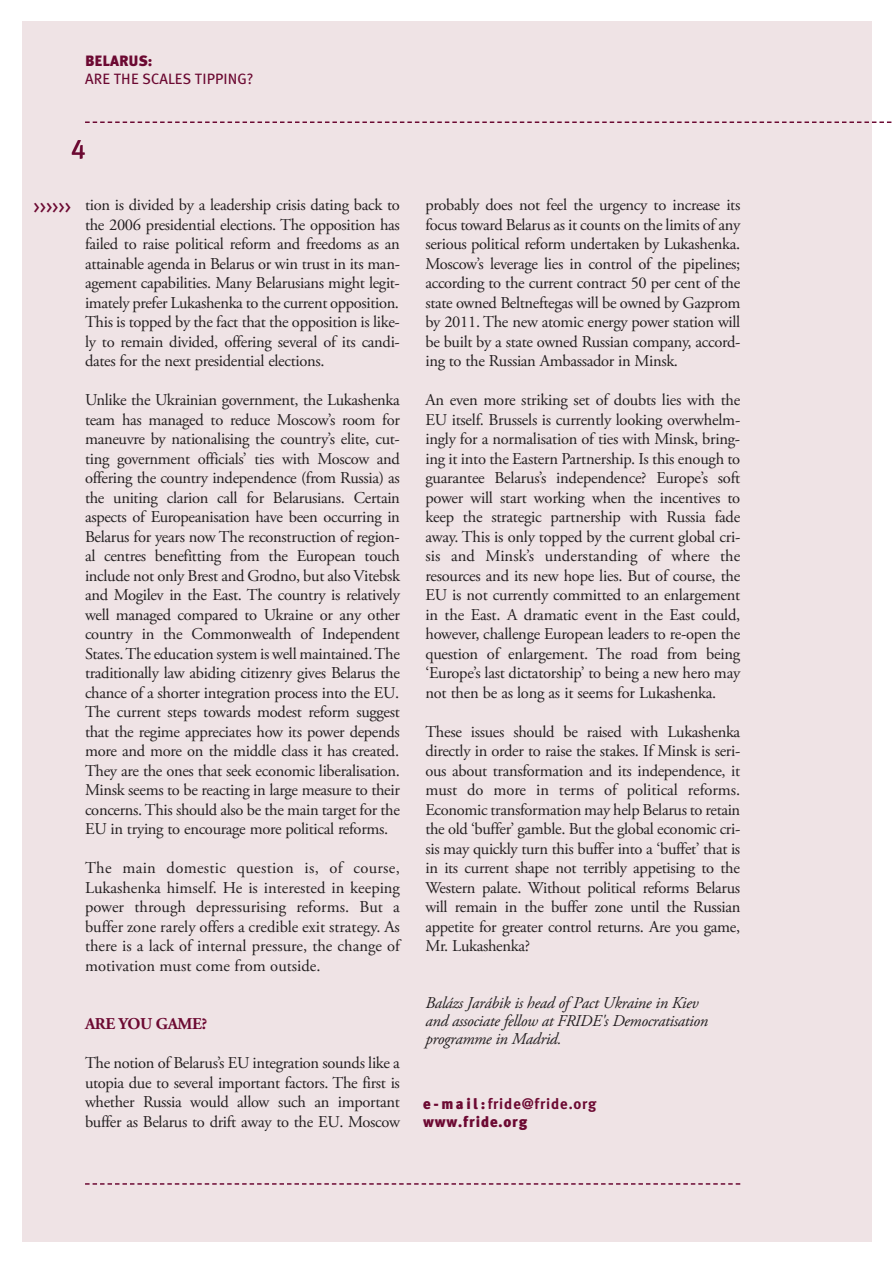
<style>
.page{position:relative;width:893px;height:1263px;background:#fff}
.page>*{position:absolute;margin:0;border:0;box-sizing:border-box;transform-origin:0 0}
.t1{font:27px "Meta Plus Book Caps";color:#6c0932}
.t2{font:18px "Meta Plus Book Caps";color:#6c0932}
.t3{font:16.5px/19.5px "Adobe Garamond Pro";letter-spacing:-.02em;color:#231f20;text-align:justify}
.t4{font:italic 16.5px/18px "Adobe Garamond Pro";letter-spacing:-.02em;color:#231f20}
.t5{font:700 16.5px "Adobe Garamond Pro";letter-spacing:-.02em;color:#6c0932}
.t6{font:900 15px/18px "Meta Plus";letter-spacing:.055em;color:#6c0932}
.t7{font:15px "Meta Plus";letter-spacing:.005em;color:#6c0932}
.t8{font:900 15px "Meta Plus";color:#6c0932}
.s1{font-weight:700}
</style>
<div class="page">
<div style="left:22px;top:22px;width:850px;height:1220px;background:#efe3e5"></div>
<svg style="left:85px;top:121px;width:807px;height:2px"></svg>
<svg style="left:85px;top:1183px;width:655px;height:2px"></svg>
<p class="t8" style="left:85px;top:52px;width:69px">BELARUS:</p>
<p class="t7" style="left:85px;top:70px;width:170px">ARE THE SCALES TIPPING?</p>
<h1 class="t1" style="left:71px;top:133px;width:16px">4</h1>
<p class="t2" style="left:34px;top:197px;width:39px">&gt;&gt;&gt;&gt;&gt;&gt;</p>
<p class="t3" style="left:85px;top:196px;width:316px">tion is divided by a leadership crisis dating back to the 2006 presidential elections. The opposition has failed to raise political reform and freedoms as an attainable agenda in Belarus or win trust in its man&shy;agement capabilities. Many Belarusians might legit&shy;imately prefer Lukashenka to the current opposition.<br>This is topped by the fact that the opposition is like&shy;ly to remain divided, offering several of its candi&shy;dates for the next presidential elections.</p>
<p class="t3" style="left:85px;top:391px;width:316px">Unlike the Ukrainian government, the Lukashenka team has managed to reduce Moscow’s room for maneuvre by nationalising the country’s elite, cut&shy;ting government officials’ ties with Moscow and offering the country independence (from Russia) as the uniting clarion call for Belarusians. Certain aspects of Europeanisation have been occurring in Belarus for years now The reconstruction of region&shy;al centres benefitting from the European touch include not only Brest and Grodno, but also Vitebsk and Mogilev in the East. The country is relatively well managed compared to Ukraine or any other country in the Commonwealth of Independent States. The education system is well maintained. The traditionally law abiding citizenry gives Belarus the chance of a shorter integration process into the EU.<br>The current steps towards modest reform suggest that the regime appreciates how its power depends more and more on the middle class it has created.<br>They are the ones that seek economic liberalisation.<br>Minsk seems to be reacting in large measure to their concerns. This should also be the main target for the EU in trying to encourage more political reforms.</p>
<p class="t3" style="left:85px;top:860px;width:316px">The main domestic question is, of course, Lukashenka himself. He is interested in keeping power through depressurising reforms. But a buffer zone rarely offers a credible exit strategy. As there is a lack of internal pressure, the change of motivation must come from outside.</p>
<p class="t5" style="left:85px;top:1017px;width:124px">ARE YOU GAME?</p>
<p class="t3" style="left:85px;top:1055px;width:316px">The notion of Belarus’s EU integration sounds like a utopia due to several important factors. The first is whether Russia would allow such an important buffer as Belarus to drift away to the EU. Moscow</p>
<p class="t3" style="left:425px;top:197px;width:316px">probably does not feel the urgency to increase its focus toward Belarus as it counts on the limits of any serious political reform undertaken by Lukashenka.<br>Moscow’s leverage lies in control of the pipelines; according to the current contract 50 per cent of the state owned Beltneftegas will be owned by Gazprom by 2011. The new atomic energy power station will be built by a state owned Russian company, accord&shy;ing to the Russian Ambassador in Minsk.</p>
<p class="t3" style="left:425px;top:392px;width:316px">An even more striking set of doubts lies with the EU itself. Brussels is currently looking overwhelm&shy;ingly for a normalisation of ties with Minsk, bring&shy;ing it into the Eastern Partnership. Is this enough to guarantee Belarus’s independence? Europe’s soft power will start working when the incentives to keep the strategic partnership with Russia fade away. This is only topped by the current global cri&shy;sis and Minsk’s understanding of where the resources and its new hope lies. But of course, the EU is not currently committed to an enlargement in the East. A dramatic event in the East could, however, challenge European leaders to re-open the question of enlargement. The road from being ‘Europe’s last dictatorship’ to being a new hero may not then be as long as it seems for Lukashenka.</p>
<p class="t3" style="left:425px;top:723px;width:316px">These issues should be raised with Lukashenka directly in order to raise the stakes. If Minsk is seri&shy;ous about transformation and its independence, it must do more in terms of political reforms.<br>Economic transformation may help Belarus to retain the old ‘buffer’ gamble. But the global economic cri&shy;sis may quickly turn this buffer into a ‘buffet’ that is in its current shape not terribly appetising to the Western palate. Without political reforms Belarus will remain in the buffer zone until the Russian appetite for greater control returns. Are you game, Mr. Lukashenka?</p>
<p class="t4" style="left:425px;top:996px;width:284px">Balázs Jarábik is head of Pact Ukraine in Kiev and associate fellow at FRIDE's Democratisation programme in Madrid.</p>
<p class="t6" style="left:423px;top:1095px;width:175px">e - m a i l : <span class="s1">fride@fride.org </span>www.fride.org</p>
</div>
